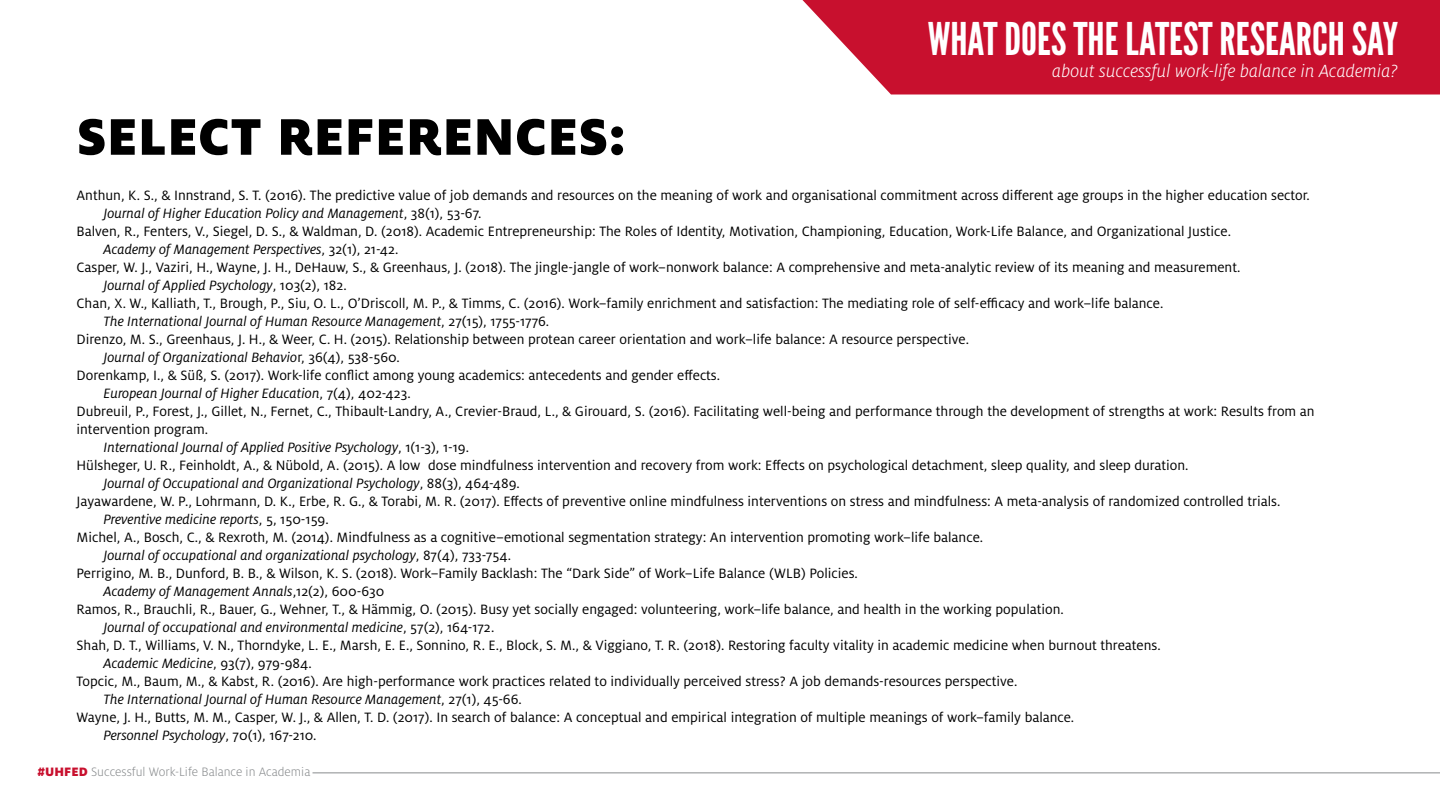
<style>
.page{position:relative;width:1440px;height:810px;background:#fff}
.page>*{position:absolute;margin:0;border:0;box-sizing:border-box;transform-origin:0 0}
.t1{font:900 57px "Milo OT";letter-spacing:.01em;color:#000}
.t2{font:45px "League Gothic";color:#fff}
.t3{font:italic 300 19.5px "Milo OT";color:#fff}
.t4{font:15px "Milo OT";color:#000}
.t5{font:italic 15px "Milo OT";color:#000}
.t6{font:300 13.5px "Milo OT";color:#888b8d}
.s1{font-style:normal}
.s2{font-weight:900;color:#c8102e}
</style>
<div class="page">
<hr style="left:313px;top:773px;width:1127px;height:1px;background:#888b8d">
<svg style="left:802px;top:0;width:638px;height:94px;background:#cb203c"></svg>
<h2 class="t2" style="left:928px;top:12px;width:472px">WHAT DOES THE LATEST RESEARCH SAY</h2>
<h3 class="t3" style="left:1052px;top:60px;width:347px">about successful work-life balance in Academia?</h3>
<h1 class="t1" style="left:77px;top:104px;width:551px">SELECT REFERENCES:</h1>
<p class="t4" style="left:76px;top:187px;width:1235px">Anthun, K. S., &amp; Innstrand, S. T. (2016). The predictive value of job demands and resources on the meaning of work and organisational commitment across different age groups in the higher education sector.</p>
<p class="t5" style="left:104px;top:205px;width:380px">Journal of Higher Education Policy and Management<span class="s1">, 38(1), 53-67.</span></p>
<p class="t4" style="left:76px;top:223px;width:1156px">Balven, R., Fenters, V., Siegel, D. S., &amp; Waldman, D. (2018). Academic Entrepreneurship: The Roles of Identity, Motivation, Championing, Education, Work-Life Balance, and Organizational Justice.</p>
<p class="t5" style="left:104px;top:241px;width:296px">Academy of Management Perspectives<span class="s1">, 32(1), 21-42.</span></p>
<p class="t4" style="left:76px;top:259px;width:1166px">Casper, W. J., Vaziri, H., Wayne, J. H., DeHauw, S., &amp; Greenhaus, J. (2018). The jingle-jangle of work–nonwork balance: A comprehensive and meta-analytic review of its meaning and measurement.</p>
<p class="t5" style="left:104px;top:277px;width:245px">Journal of Applied Psychology<span class="s1">, 103(2), 182.</span></p>
<p class="t4" style="left:76px;top:295px;width:1088px">Chan, X. W., Kalliath, T., Brough, P., Siu, O. L., O’Driscoll, M. P., &amp; Timms, C. (2016). Work–family enrichment and satisfaction: The mediating role of self-efficacy and work–life balance.</p>
<p class="t5" style="left:104px;top:313px;width:447px">The International Journal of Human Resource Management<span class="s1">, 27(15), 1755-1776.</span></p>
<p class="t4" style="left:76px;top:331px;width:894px">Direnzo, M. S., Greenhaus, J. H., &amp; Weer, C. H. (2015). Relationship between protean career orientation and work–life balance: A resource perspective.</p>
<p class="t5" style="left:104px;top:349px;width:298px">Journal of Organizational Behavio<span class="s1">r, 36(4), 538-560.</span></p>
<p class="t4" style="left:76px;top:367px;width:645px">Dorenkamp, I., &amp; Süß, S. (2017). Work-life conflict among young academics: antecedents and gender effects.</p>
<p class="t5" style="left:104px;top:385px;width:309px">European Journal of Higher Education<span class="s1">, 7(4), 402-423.</span></p>
<p class="t4" style="left:76px;top:403px;width:1240px">Dubreuil, P., Forest, J., Gillet, N., Fernet, C., Thibault-Landry, A., Crevier-Braud, L., &amp; Girouard, S. (2016). Facilitating well-being and performance through the development of strengths at work: Results from an</p>
<p class="t4" style="left:76px;top:421px;width:133px">intervention program.</p>
<p class="t5" style="left:104px;top:439px;width:367px">International Journal of Applied Positive Psychology<span class="s1">, 1(1-3), 1-19.</span></p>
<p class="t4" style="left:76px;top:457px;width:1114px">Hülsheger, U. R., Feinholdt, A., &amp; Nübold, A. (2015). A low‐dose mindfulness intervention and recovery from work: Effects on psychological detachment, sleep quality, and sleep duration.</p>
<p class="t5" style="left:104px;top:475px;width:418px">Journal of Occupational and Organizational Psychology<span class="s1">, 88(3), 464-489.</span></p>
<p class="t4" style="left:76px;top:493px;width:1206px">Jayawardene, W. P., Lohrmann, D. K., Erbe, R. G., &amp; Torabi, M. R. (2017). Effects of preventive online mindfulness interventions on stress and mindfulness: A meta-analysis of randomized controlled trials.</p>
<p class="t5" style="left:104px;top:511px;width:227px">Preventive medicine reports<span class="s1">, 5, 150-159.</span></p>
<p class="t4" style="left:76px;top:529px;width:908px">Michel, A., Bosch, C., &amp; Rexroth, M. (2014). Mindfulness as a cognitive–emotional segmentation strategy: An intervention promoting work–life balance.</p>
<p class="t5" style="left:104px;top:547px;width:409px">Journal of occupational and organizational psychology<span class="s1">, 87(4), 733-754.</span></p>
<p class="t4" style="left:76px;top:565px;width:783px">Perrigino, M. B., Dunford, B. B., &amp; Wilson, K. S. (2018). Work–Family Backlash: The “Dark Side” of Work–Life Balance (WLB) Policies.</p>
<p class="t5" style="left:104px;top:583px;width:282px">Academy of Management Annals<span class="s1">,12(2), 600-630</span></p>
<p class="t4" style="left:76px;top:601px;width:989px">Ramos, R., Brauchli, R., Bauer, G., Wehner, T., &amp; Hämmig, O. (2015). Busy yet socially engaged: volunteering, work–life balance, and health in the working population.</p>
<p class="t5" style="left:104px;top:619px;width:392px">Journal of occupational and environmental medicine<span class="s1">, 57(2), 164-172.</span></p>
<p class="t4" style="left:76px;top:637px;width:1086px">Shah, D. T., Williams, V. N., Thorndyke, L. E., Marsh, E. E., Sonnino, R. E., Block, S. M., &amp; Viggiano, T. R. (2018). Restoring faculty vitality in academic medicine when burnout threatens.</p>
<p class="t5" style="left:104px;top:655px;width:210px">Academic Medicine<span class="s1">, 93(7), 979-984.</span></p>
<p class="t4" style="left:76px;top:673px;width:942px">Topcic, M., Baum, M., &amp; Kabst, R. (2016). Are high-performance work practices related to individually perceived stress? A job demands-resources perspective.</p>
<p class="t5" style="left:104px;top:691px;width:420px">The International Journal of Human Resource Management<span class="s1">, 27(1), 45-66.</span></p>
<p class="t4" style="left:76px;top:709px;width:999px">Wayne, J. H., Butts, M. M., Casper, W. J., &amp; Allen, T. D. (2017). In search of balance: A conceptual and empirical integration of multiple meanings of work–family balance.</p>
<p class="t5" style="left:104px;top:727px;width:215px">Personnel Psychology<span class="s1">, 70(1), 167-210.</span></p>
<p class="t6" style="left:38px;top:764px;width:274px"><span class="s2">#UHFED</span> Successful Work-Life Balance in Academia</p>
</div>
